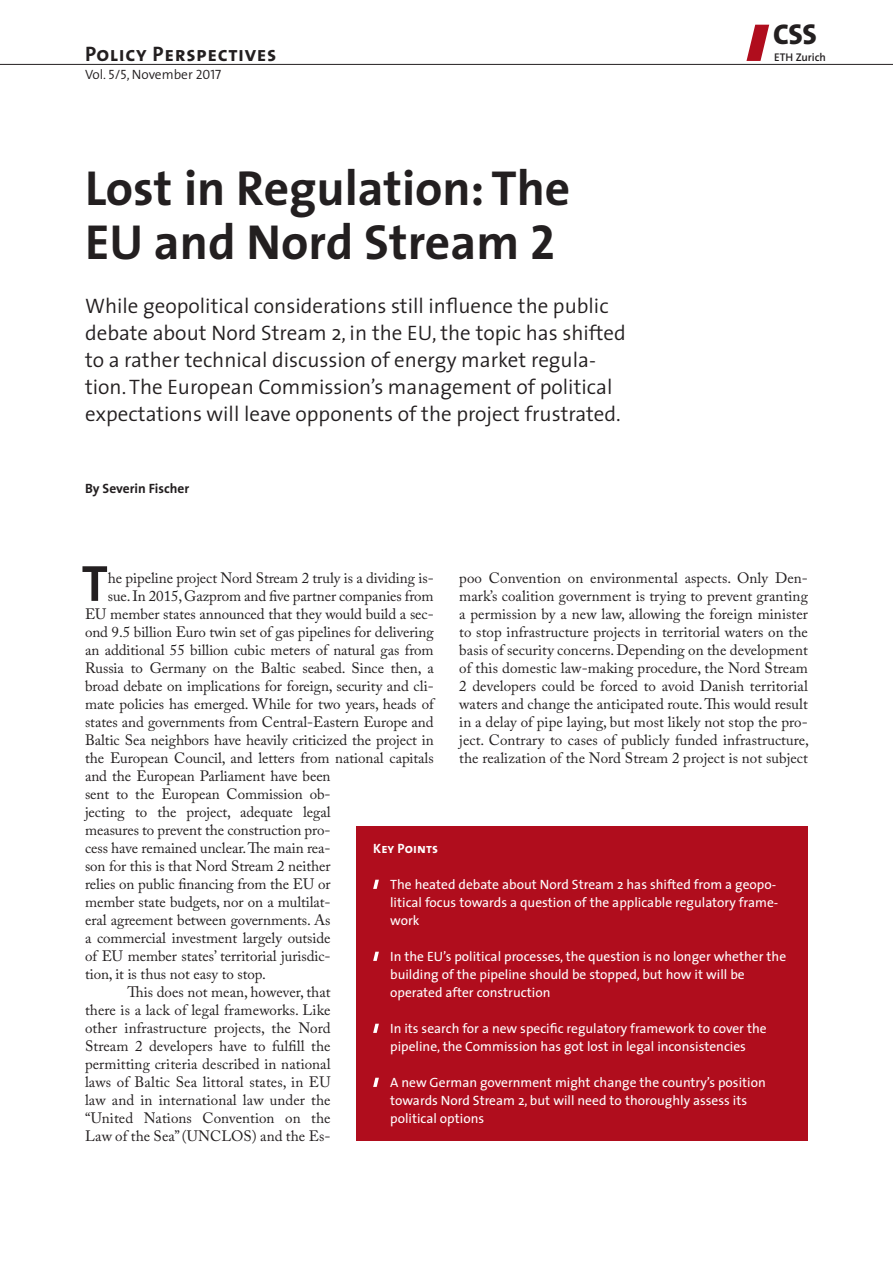
<style>
.page{position:relative;width:893px;height:1263px;background:#fff}
.page>*{position:absolute;margin:0;border:0;box-sizing:border-box;transform-origin:0 0}
.Lauftext_10_12pt_blo{font:700 51.3px "The Sans";color:#231f20}
.Headline_1__25_31_20{font:700 49.5px/54px "The Sans";color:#231f20}
.t1{font:800 28.8px "The Sans";color:#231f20}
.Lead{font:300 21px/27px "The Sans";color:#231f20}
.Lauftext_10_12pt_blo-2{font:21px "The Sans Bold Caps";letter-spacing:.03em;color:#231f20}
.Lauftext_10_12pt_blo-3{font:15px/18px "Adobe Caslon Pro";letter-spacing:-.005em;color:#231f20;text-align:justify}
.Key_Points{font:13.5px/18px "The Sans";color:#fff}
.Lauftext_10_12pt_blo-4{font:300 13.5px "The Sans";color:#231f20}
.Autor{font:700 13.5px "The Sans";color:#231f20}
.t2{font:13.5px "The Sans Bold Caps";letter-spacing:.01em;color:#fff}
.t3{font:600 11.1px "The Sans";color:#231f20}
.s1{font-family:"The Sans Semi Light Caps";font-weight:400}
.s2{font-family:"The Sans Bold Caps";font-weight:400}
</style>
<div class="page">
<svg style="left:746px;top:25px;width:23px;height:36px"></svg>
<hr style="left:0;top:64px;width:893px;height:1px;background:#231f20">
<div style="left:356px;top:826px;width:452px;height:315px;background:#b00d1d"></div>
<svg style="left:373px;top:880px;width:6px;height:9px"></svg>
<svg style="left:373px;top:952px;width:6px;height:9px"></svg>
<svg style="left:373px;top:1024px;width:6px;height:9px"></svg>
<svg style="left:373px;top:1078px;width:6px;height:9px"></svg>
<p class="Lauftext_10_12pt_blo-2" style="left:85px;top:36px;width:193px">Policy Perspectives</p>
<p class="Lauftext_10_12pt_blo-4" style="left:85px;top:63px;width:138px">Vol. <span class="s1">5/5</span>, November <span class="s1">2017</span></p>
<p class="Headline_1__25_31_20" style="left:85px;top:160px;width:487px">Lost in Regulation: The<br>EU and Nord Stream <span class="s2">2</span></p>
<p class="Lead" style="left:85px;top:292px;width:542px">While geopolitical considerations still influence the public debate about Nord Stream 2, in the EU, the topic has shifted to a rather technical discussion of energy market regula&shy;tion. The European Commission’s management of political expectations will leave opponents of the project frustrated.</p>
<p class="Autor" style="left:85px;top:477px;width:106px">By Severin Fischer</p>
<p class="t1" style="left:773px;top:10px;width:45px">CSS</p>
<p class="t3" style="left:774px;top:48px;width:53px">ETH Zurich</p>
<p class="Lauftext_10_12pt_blo" style="left:82px;top:541px;width:28px">T</p>
<p class="Lauftext_10_12pt_blo-3" style="left:108px;top:569px;width:327px">he pipeline project Nord Stream 2 truly is a dividing is-</p>
<p class="Lauftext_10_12pt_blo-3" style="left:459px;top:569px;width:351px">poo Convention on environmental aspects. Only Den&shy;mark’s coalition government is trying to prevent granting a permission by a new law, allowing the foreign minister to stop infrastructure projects in territorial waters on the basis of security concerns. Depending on the development of this domestic law-making procedure, the Nord Stream 2 developers could be forced to avoid Danish territorial waters and change the anticipated route. This would result in a delay of pipe laying, but most likely not stop the pro&shy;ject. Contrary to cases of publicly funded infrastructure, the realization of the Nord Stream 2 project is not subject</p>
<p class="Lauftext_10_12pt_blo-3" style="left:108px;top:587px;width:327px">sue. In 2015, Gazprom and five partner companies from</p>
<p class="Lauftext_10_12pt_blo-3" style="left:85px;top:605px;width:350px">EU member states announced that they would build a sec-</p>
<p class="Lauftext_10_12pt_blo-3" style="left:85px;top:623px;width:350px">ond 9.5 billion Euro twin set of gas pipelines for delivering</p>
<p class="Lauftext_10_12pt_blo-3" style="left:85px;top:641px;width:350px">an additional 55 billion cubic meters of natural gas from</p>
<p class="Lauftext_10_12pt_blo-3" style="left:85px;top:659px;width:350px">Russia to Germany on the Baltic seabed. Since then, a</p>
<p class="Lauftext_10_12pt_blo-3" style="left:85px;top:677px;width:350px">broad debate on implications for foreign, security and cli-</p>
<p class="Lauftext_10_12pt_blo-3" style="left:85px;top:695px;width:350px">mate policies has emerged. While for two years, heads of</p>
<p class="Lauftext_10_12pt_blo-3" style="left:85px;top:713px;width:350px">states and governments from Central-Eastern Europe and</p>
<p class="Lauftext_10_12pt_blo-3" style="left:85px;top:731px;width:350px">Baltic Sea neighbors have heavily criticized the project in</p>
<p class="Lauftext_10_12pt_blo-3" style="left:85px;top:749px;width:350px">the European Council, and letters from national capitals</p>
<p class="Lauftext_10_12pt_blo-3" style="left:85px;top:767px;width:247px">and the European Parliament have been</p>
<p class="Lauftext_10_12pt_blo-3" style="left:85px;top:785px;width:247px">sent to the European Commission ob-</p>
<p class="Lauftext_10_12pt_blo-3" style="left:85px;top:803px;width:247px">jecting to the project, adequate legal</p>
<p class="Lauftext_10_12pt_blo-3" style="left:85px;top:821px;width:247px">measures to prevent the construction pro-</p>
<p class="Lauftext_10_12pt_blo-3" style="left:85px;top:839px;width:247px">cess have remained unclear. The main rea-</p>
<p class="Lauftext_10_12pt_blo-3" style="left:85px;top:857px;width:247px">son for this is that Nord Stream 2 neither</p>
<p class="Lauftext_10_12pt_blo-3" style="left:85px;top:875px;width:247px">relies on public financing from the EU or</p>
<p class="Lauftext_10_12pt_blo-3" style="left:85px;top:893px;width:247px">member state budgets, nor on a multilat-</p>
<p class="Lauftext_10_12pt_blo-3" style="left:85px;top:911px;width:247px">eral agreement between governments. As</p>
<p class="Lauftext_10_12pt_blo-3" style="left:85px;top:929px;width:247px">a commercial investment largely outside</p>
<p class="Lauftext_10_12pt_blo-3" style="left:85px;top:947px;width:247px">of EU member states’ territorial jurisdic-</p>
<p class="Lauftext_10_12pt_blo-3" style="left:85px;top:965px;width:182px">tion, it is thus not easy to stop.</p>
<p class="Lauftext_10_12pt_blo-3" style="left:85px;top:983px;width:247px;text-indent:43px">This does not mean, however, that there is a lack of legal frameworks. Like other infrastructure projects, the Nord Stream 2 developers have to fulfill the permitting criteria described in national laws of Baltic Sea littoral states, in EU law and in international law under the “United Nations Convention on the Law of the Sea” (UNCLOS) and the Es-</p>
<p class="t2" style="left:373px;top:837px;width:66px">Key Points</p>
<p class="Key_Points" style="left:390px;top:875px;width:390px">The heated debate about Nord Stream 2 has shifted from a geopo&shy;litical focus towards a question of the applicable regulatory frame&shy;work</p>
<p class="Key_Points" style="left:390px;top:947px;width:398px">In the EU’s political processes, the question is no longer whether the building of the pipeline should be stopped, but how it will be operated after construction</p>
<p class="Key_Points" style="left:390px;top:1019px;width:378px">In its search for a new specific regulatory framework to cover the pipeline, the Commission has got lost in legal inconsistencies</p>
<p class="Key_Points" style="left:390px;top:1073px;width:377px">A new German government might change the country’s position towards Nord Stream 2, but will need to thoroughly assess its political options</p>
</div>
